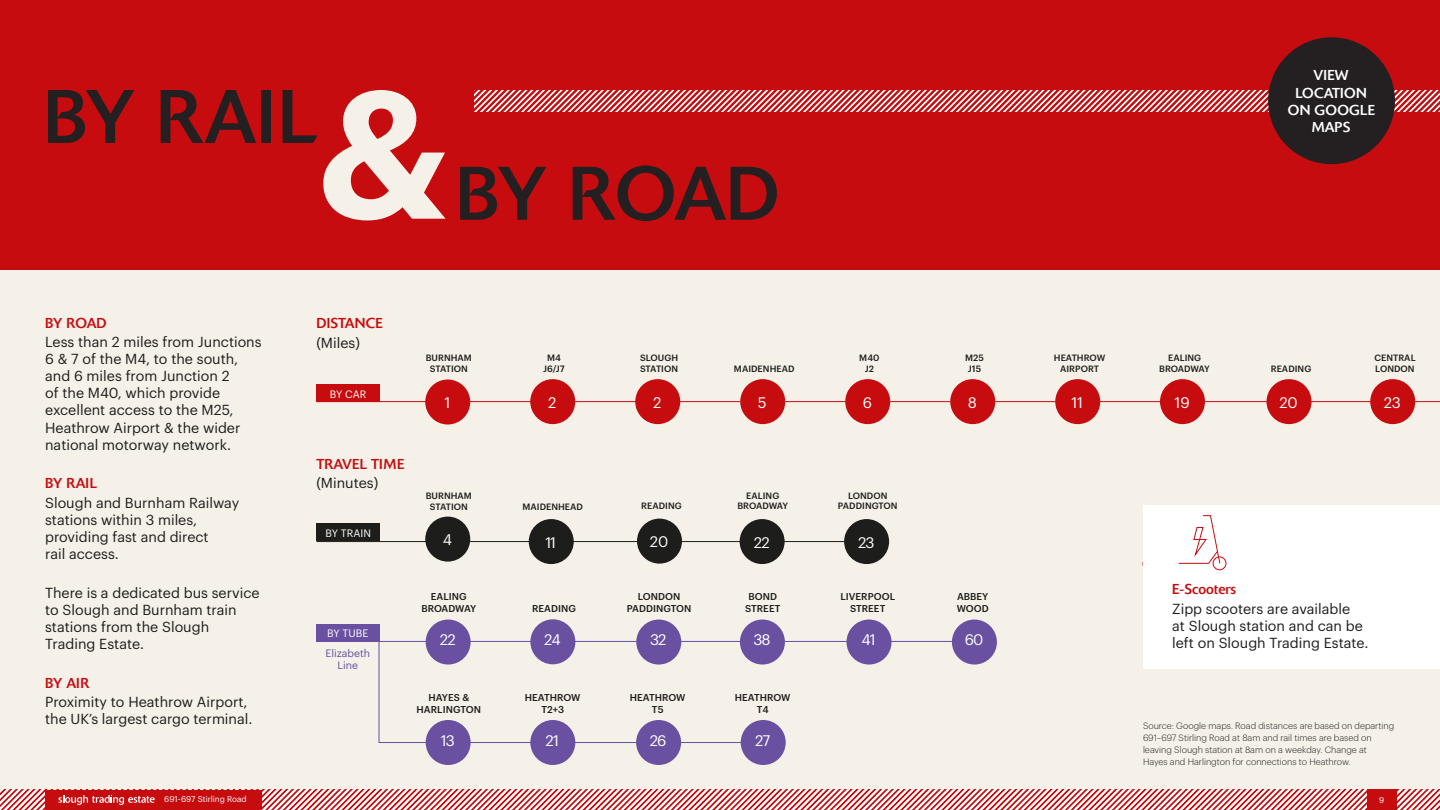
<style>
.page{position:relative;width:1440px;height:810px;background:#f5f1e9}
.page>*{position:absolute;margin:0;border:0;box-sizing:border-box;transform-origin:0 0}
.t1{font:75px "Delta BQ";color:#241f21}
.t2{font:15px "Graphik";letter-spacing:-.05em;color:#fff}
.t3{font:14.25px/17.1px "Graphik";color:#1d1d1b}
.t4{font:14.25px "Delta BQ";color:#c70c0f}
.t5{font:14.25px/17.1px "Delta BQ";letter-spacing:.02em;color:#fff;text-align:center}
.t6{font:14.25px "Delta BQ";letter-spacing:.02em;color:#c70c0f}
.t7{font:10.5px "Graphik";letter-spacing:.005em;color:#fff}
.t8{font:10.5px/12px "Graphik";color:#6950a1;text-align:center}
.t9{font:500 9.75px/11.7px "Graphik";letter-spacing:.005em;color:#1d1d1b;text-align:center}
.t10{font:300 9px/12.1px "Graphik";color:#1d1d1b}
.t11{font:500 9px/10.8px "Graphik";letter-spacing:.005em;color:#1d1d1b;text-align:center}
.t12{font:8.25px "Graphik";letter-spacing:-.005em;color:#fff}
.t13{font:8.18px "Graphik";color:#fff}
</style>
<div class="page">
<div style="left:0;top:0;width:1440px;height:270px;background:#c70c0f"></div>
<svg style="left:323px;top:90px;width:123px;height:130px"></svg>
<svg style="left:475px;top:90px;width:965px;height:21px"></svg>
<hr style="left:316px;top:401px;width:1124px;height:1px;background:#c70c0f">
<hr style="left:317px;top:541px;width:563px;height:1px;background:#1d1d1b">
<hr style="left:317px;top:641px;width:658px;height:1px;background:#6950a1">
<svg style="left:378px;top:642px;width:381px;height:101px"></svg>
<div style="left:317px;top:524px;width:63px;height:17px;background:#1d1d1b"></div>
<div style="left:1370px;top:379px;width:45px;height:45px;background:#c70c0f;border-radius:50%"></div>
<div style="left:1267px;top:379px;width:45px;height:45px;background:#c70c0f;border-radius:50%"></div>
<div style="left:844px;top:519px;width:45px;height:45px;background:#1d1d1b;border-radius:50%"></div>
<div style="left:637px;top:519px;width:45px;height:45px;background:#1d1d1b;border-radius:50%"></div>
<div style="left:425px;top:380px;width:45px;height:45px;background:#c70c0f;border-radius:50%"></div>
<div style="left:425px;top:517px;width:45px;height:45px;background:#1d1d1b;border-radius:50%"></div>
<div style="left:635px;top:379px;width:45px;height:45px;background:#c70c0f;border-radius:50%"></div>
<div style="left:845px;top:379px;width:45px;height:45px;background:#c70c0f;border-radius:50%"></div>
<div style="left:1055px;top:379px;width:45px;height:45px;background:#c70c0f;border-radius:50%"></div>
<div style="left:530px;top:379px;width:45px;height:45px;background:#c70c0f;border-radius:50%"></div>
<div style="left:740px;top:379px;width:45px;height:45px;background:#c70c0f;border-radius:50%"></div>
<div style="left:529px;top:519px;width:45px;height:45px;background:#1d1d1b;border-radius:50%"></div>
<div style="left:530px;top:619px;width:45px;height:45px;background:#6950a1;border-radius:50%"></div>
<div style="left:530px;top:720px;width:45px;height:45px;background:#6950a1;border-radius:50%"></div>
<div style="left:636px;top:720px;width:45px;height:45px;background:#6950a1;border-radius:50%"></div>
<div style="left:952px;top:620px;width:45px;height:45px;background:#6950a1;border-radius:50%"></div>
<div style="left:636px;top:620px;width:45px;height:45px;background:#6950a1;border-radius:50%"></div>
<div style="left:740px;top:620px;width:45px;height:45px;background:#6950a1;border-radius:50%"></div>
<div style="left:426px;top:620px;width:45px;height:45px;background:#6950a1;border-radius:50%"></div>
<div style="left:426px;top:720px;width:45px;height:45px;background:#6950a1;border-radius:50%"></div>
<div style="left:741px;top:720px;width:45px;height:45px;background:#6950a1;border-radius:50%"></div>
<div style="left:950px;top:379px;width:45px;height:45px;background:#c70c0f;border-radius:50%"></div>
<div style="left:847px;top:620px;width:45px;height:45px;background:#6950a1;border-radius:50%"></div>
<div style="left:740px;top:519px;width:45px;height:45px;background:#1d1d1b;border-radius:50%"></div>
<div style="left:316px;top:384px;width:64px;height:18px;background:#c70c0f"></div>
<div style="left:316px;top:624px;width:63px;height:18px;background:#6950a1"></div>
<div style="left:1160px;top:379px;width:45px;height:45px;background:#c70c0f;border-radius:50%"></div>
<div style="left:1268px;top:37px;width:127px;height:127px;background:#241f21;border-radius:50%"></div>
<div style="left:1143px;top:505px;width:297px;height:164px;background:#fff"></div>
<div style="left:1213px;top:557px;width:13px;height:13px;border:1px solid #c70c0f;border-radius:50%"></div>
<svg style="left:1178px;top:515px;width:43px;height:49px"></svg>
<svg style="left:0;top:790px;width:1440px;height:20px;background:#e28183"></svg>
<h1 class="t1" style="left:44px;top:71px;width:275px">BY RAIL</h1>
<h1 class="t1" style="left:456px;top:148px;width:325px">BY ROAD</h1>
<p class="t5" style="left:1288px;top:67px;width:89px">VIEW<br>LOCATION<br>ON GOOGLE<br>MAPS</p>
<p class="t4" style="left:45px;top:314px;width:63px">BY ROAD</p>
<p class="t3" style="left:45px;top:332px;width:218px">Less than 2 miles from Junctions<br>6 &amp; 7 of the M4, to the south, and 6 miles from Junction 2<br>of the M40, which provide excellent access to the M25,<br>Heathrow Airport &amp; the wider national motorway network.</p>
<p class="t4" style="left:45px;top:475px;width:53px">BY RAIL</p>
<p class="t3" style="left:45px;top:493px;width:196px">Slough and Burnham Railway stations within 3 miles, providing fast and direct<br>rail access.</p>
<p class="t3" style="left:45px;top:583px;width:216px">There is a dedicated bus service to Slough and Burnham train stations from the Slough<br>Trading Estate.</p>
<p class="t4" style="left:45px;top:674px;width:46px">BY AIR</p>
<p class="t3" style="left:45px;top:692px;width:209px">Proximity to Heathrow Airport, the UK’s largest cargo terminal.</p>
<p class="t6" style="left:316px;top:315px;width:68px">DISTANCE</p>
<p class="t3" style="left:316px;top:333px;width:45px">(Miles)</p>
<p class="t7" style="left:330px;top:386px;width:38px">BY CAR</p>
<p class="t11" style="left:426px;top:352px;width:48px">BURNHAM<br>STATION</p>
<p class="t2" style="left:444px;top:391px;width:7px">1</p>
<p class="t4" style="left:316px;top:455px;width:90px">TRAVEL TIME</p>
<p class="t3" style="left:316px;top:473px;width:64px">(Minutes)</p>
<p class="t7" style="left:325px;top:525px;width:47px">BY TRAIN</p>
<p class="t11" style="left:426px;top:489px;width:48px">BURNHAM<br>STATION</p>
<p class="t2" style="left:443px;top:529px;width:11px">4</p>
<p class="t7" style="left:327px;top:626px;width:43px">BY TUBE</p>
<p class="t8" style="left:325px;top:646px;width:46px">Elizabeth<br>Line</p>
<p class="t9" style="left:421px;top:590px;width:56px">EALING<br>BROADWAY</p>
<p class="t2" style="left:440px;top:628px;width:18px">22</p>
<p class="t9" style="left:417px;top:691px;width:66px">HAYES &amp;<br>HARLINGTON</p>
<p class="t2" style="left:441px;top:729px;width:16px">13</p>
<p class="t11" style="left:640px;top:352px;width:40px;text-align:left">SLOUGH<br>STATION</p>
<p class="t11" style="left:859px;top:352px;width:22px">M40<br>J2</p>
<p class="t11" style="left:1054px;top:352px;width:53px">HEATHROW<br>AIRPORT</p>
<p class="t11" style="left:1159px;top:352px;width:52px">EALING<br>BROADWAY</p>
<p class="t11" style="left:543px;top:352px;width:23px">M4<br>J6/J7</p>
<p class="t11" style="left:734px;top:362px;width:62px">MAIDENHEAD</p>
<p class="t11" style="left:965px;top:352px;width:20px">M25<br>J15</p>
<p class="t11" style="left:1271px;top:362px;width:42px">READING</p>
<p class="t11" style="left:1374px;top:352px;width:43px;text-align:left">CENTRAL<br>LONDON</p>
<p class="t2" style="left:548px;top:391px;width:10px">2</p>
<p class="t2" style="left:653px;top:391px;width:10px">2</p>
<p class="t2" style="left:758px;top:391px;width:10px">5</p>
<p class="t2" style="left:863px;top:391px;width:11px">6</p>
<p class="t2" style="left:1072px;top:391px;width:13px">11</p>
<p class="t2" style="left:968px;top:391px;width:11px">8</p>
<p class="t11" style="left:522px;top:500px;width:62px">MAIDENHEAD</p>
<p class="t2" style="left:545px;top:531px;width:12px">11</p>
<p class="t11" style="left:641px;top:500px;width:42px">READING</p>
<p class="t2" style="left:650px;top:531px;width:20px">20</p>
<p class="t11" style="left:737px;top:489px;width:52px">EALING<br>BROADWAY</p>
<p class="t2" style="left:754px;top:531px;width:18px">22</p>
<p class="t11" style="left:838px;top:489px;width:61px">LONDON<br>PADDINGTON</p>
<p class="t2" style="left:858px;top:531px;width:18px">23</p>
<p class="t9" style="left:532px;top:602px;width:45px">READING</p>
<p class="t2" style="left:544px;top:628px;width:18px">24</p>
<p class="t9" style="left:627px;top:590px;width:66px">LONDON<br>PADDINGTON</p>
<p class="t2" style="left:650px;top:628px;width:18px">32</p>
<p class="t9" style="left:745px;top:590px;width:37px">BOND<br>STREET</p>
<p class="t2" style="left:753px;top:628px;width:19px">38</p>
<p class="t9" style="left:840px;top:590px;width:56px">LIVERPOOL<br>STREET</p>
<p class="t2" style="left:862px;top:628px;width:16px">41</p>
<p class="t9" style="left:957px;top:590px;width:34px;text-align:left">ABBEY<br>WOOD</p>
<p class="t2" style="left:965px;top:628px;width:20px">60</p>
<p class="t9" style="left:525px;top:691px;width:57px">HEATHROW<br>T2+3</p>
<p class="t9" style="left:630px;top:691px;width:57px">HEATHROW<br>T5</p>
<p class="t9" style="left:735px;top:691px;width:57px">HEATHROW<br>T4</p>
<p class="t2" style="left:546px;top:729px;width:15px">21</p>
<p class="t2" style="left:650px;top:729px;width:18px">26</p>
<p class="t2" style="left:755px;top:729px;width:17px">27</p>
<p class="t2" style="left:1175px;top:391px;width:17px">19</p>
<p class="t2" style="left:1279px;top:391px;width:20px">20</p>
<p class="t2" style="left:1384px;top:391px;width:19px">23</p>
<p class="t4" style="left:1172px;top:581px;width:65px">E-Scooters</p>
<p class="t3" style="left:1172px;top:599px;width:198px">Zipp scooters are available<br>at Slough station and can be left on Slough Trading Estate.</p>
<p class="t10" style="left:1143px;top:719px;width:253px">Source: Google maps. Road distances are based on departing 691–697 Stirling Road at 8am and rail times are based on leaving Slough station at 8am on a weekday. Change at<br>Hayes and Harlington for connections to Heathrow.</p>
<p class="t12" style="left:164px;top:793px;width:84px">691-697 Stirling Road</p>
<p class="t13" style="left:1379px;top:794px;width:7px">9</p>
</div>
